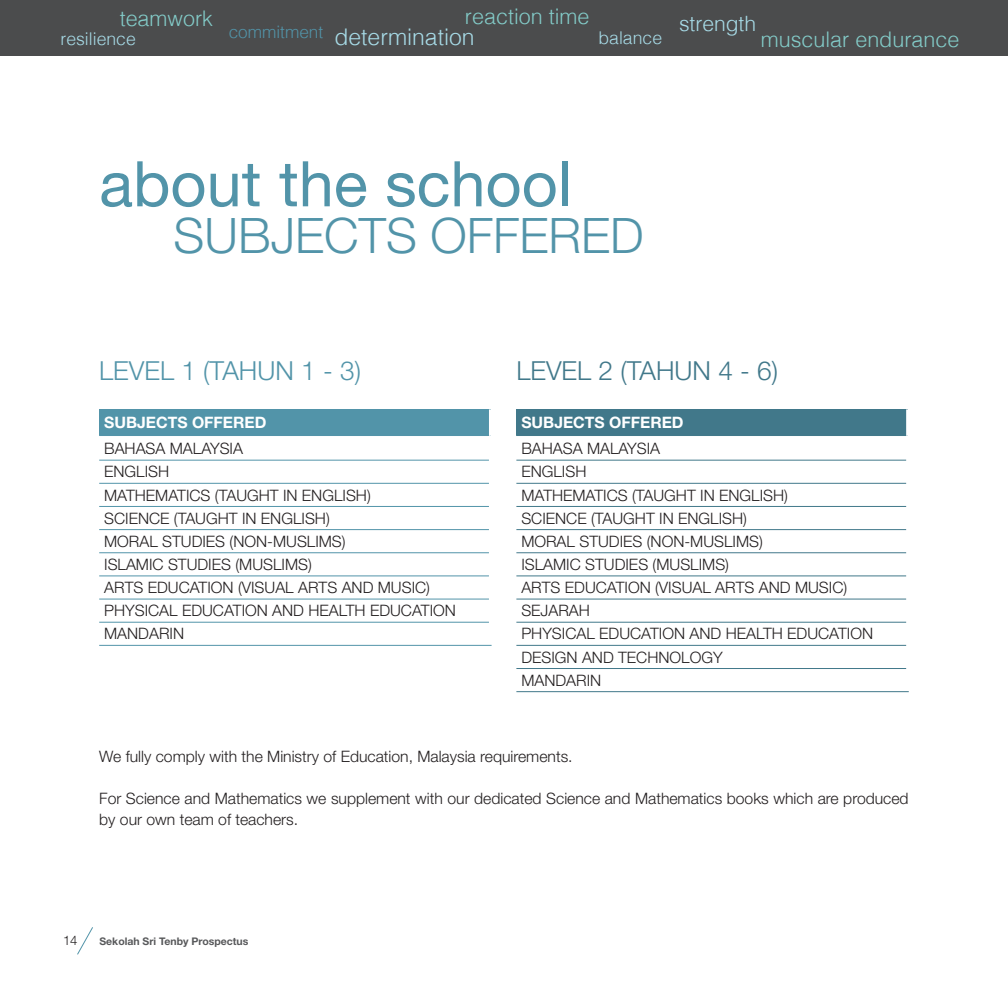
<style>
.page{position:relative;width:1008px;height:1008px;background:#fff}
.page>*{position:absolute;margin:0;border:0;box-sizing:border-box;transform-origin:0 0}
.t1{font:63px "Helvetica Neue LT Std";color:#5294a9}
.t2{font:300 49px "Helvetica Neue LT Std";color:#5294a9}
.t3{font:300 26.25px "Helvetica Neue LT Std";color:#5294a9}
.t4{font:300 26.25px "Helvetica Neue LT Std";color:#41788a}
.t5{font:300 22.93px "Helvetica";color:#a7dbe7}
.t6{font:300 21.53px "Helvetica";color:#83cbc8}
.t7{font:300 21.18px "Helvetica";letter-spacing:-.005em;color:#a7dbe7}
.t8{font:300 17.68px "Helvetica";color:#a7dbe7}
.t9{font:300 17.15px "Helvetica";color:#5294a9}
.t10{font:300 15.75px/21px "Helvetica Neue LT Std";color:#231f20}
.t11{font:700 15.75px "Helvetica Neue LT Std";color:#fff}
.t12{font:300 13.12px "Helvetica Neue LT Std";color:#231f20}
.t13{font:700 10.5px "Helvetica Neue LT Std";color:#57585a}
</style>
<div class="page">
<svg style="left:77px;top:927px;width:16px;height:28px"></svg>
<div style="left:99px;top:409px;width:391px;height:27px;background:#5294a9"></div>
<svg style="left:99px;top:459px;width:390px;height:186px"></svg>
<hr style="left:489px;top:409px;width:3px;height:27px;background:#fff">
<hr style="left:99px;top:460px;width:390px;height:1px;background:#5294a9">
<hr style="left:99px;top:483px;width:390px;height:1px;background:#5294a9">
<hr style="left:99px;top:506px;width:390px;height:1px;background:#5294a9">
<hr style="left:99px;top:529px;width:390px;height:1px;background:#5294a9">
<hr style="left:99px;top:552px;width:390px;height:1px;background:#5294a9">
<hr style="left:99px;top:575px;width:390px;height:1px;background:#5294a9">
<hr style="left:99px;top:599px;width:390px;height:1px;background:#5294a9">
<hr style="left:99px;top:622px;width:390px;height:1px;background:#5294a9">
<hr style="left:99px;top:645px;width:393px;height:1px;background:#5294a9">
<div style="left:516px;top:409px;width:391px;height:27px;background:#41788a"></div>
<svg style="left:516px;top:459px;width:390px;height:186px"></svg>
<hr style="left:906px;top:409px;width:3px;height:27px;background:#fff">
<hr style="left:516px;top:460px;width:390px;height:1px;background:#41788a">
<hr style="left:516px;top:483px;width:390px;height:1px;background:#41788a">
<hr style="left:516px;top:506px;width:390px;height:1px;background:#41788a">
<hr style="left:516px;top:529px;width:390px;height:1px;background:#41788a">
<hr style="left:516px;top:552px;width:390px;height:1px;background:#41788a">
<hr style="left:516px;top:575px;width:390px;height:1px;background:#41788a">
<hr style="left:516px;top:599px;width:390px;height:1px;background:#41788a">
<hr style="left:516px;top:622px;width:390px;height:1px;background:#41788a">
<hr style="left:516px;top:645px;width:390px;height:1px;background:#41788a">
<hr style="left:516px;top:668px;width:390px;height:1px;background:#41788a">
<hr style="left:516px;top:691px;width:393px;height:1px;background:#41788a">
<div style="left:0;top:0;width:1008px;height:56px;background:#4b4c4d"></div>
<p class="t6" style="left:465px;top:-2px;width:126px">reaction time</p>
<p class="t5" style="left:335px;top:18px;width:142px">determination</p>
<p class="t8" style="left:598px;top:22px;width:65px">balance</p>
<p class="t6" style="left:120px;top:0;width:95px">teamwork</p>
<p class="t7" style="left:679px;top:5px;width:79px">strength</p>
<p class="t9" style="left:229px;top:17px;width:96px">commitment</p>
<p class="t6" style="left:761px;top:21px;width:200px">muscular endurance</p>
<p class="t8" style="left:60px;top:23px;width:77px">resilience</p>
<p class="t1" style="left:99px;top:146px;width:474px">about the school</p>
<p class="t2" style="left:174px;top:206px;width:472px">SUBJECTS OFFERED</p>
<p class="t3" style="left:99px;top:354px;width:263px">LEVEL 1 (TAHUN 1 - 3)</p>
<p class="t4" style="left:516px;top:354px;width:263px">LEVEL 2 (TAHUN 4 - 6)</p>
<p class="t11" style="left:104px;top:413px;width:164px">SUBJECTS OFFERED</p>
<p class="t10" style="left:104px;top:438px;width:140px">BAHASA MALAYSIA</p>
<p class="t10" style="left:104px;top:461px;width:67px">ENGLISH</p>
<p class="t10" style="left:104px;top:484px;width:268px">MATHEMATICS (TAUGHT IN ENGLISH)</p>
<p class="t10" style="left:104px;top:507px;width:227px">SCIENCE (TAUGHT IN ENGLISH)</p>
<p class="t10" style="left:104px;top:530px;width:243px">MORAL STUDIES (NON-MUSLIMS)</p>
<p class="t10" style="left:104px;top:554px;width:209px">ISLAMIC STUDIES (MUSLIMS)</p>
<p class="t10" style="left:104px;top:577px;width:327px">ARTS EDUCATION (VISUAL ARTS AND MUSIC)</p>
<p class="t10" style="left:104px;top:600px;width:353px">PHYSICAL EDUCATION AND HEALTH EDUCATION</p>
<p class="t10" style="left:104px;top:623px;width:81px">MANDARIN</p>
<p class="t11" style="left:521px;top:413px;width:164px">SUBJECTS OFFERED</p>
<p class="t10" style="left:521px;top:438px;width:140px">BAHASA MALAYSIA</p>
<p class="t10" style="left:521px;top:461px;width:67px">ENGLISH</p>
<p class="t10" style="left:521px;top:484px;width:268px">MATHEMATICS (TAUGHT IN ENGLISH)</p>
<p class="t10" style="left:521px;top:507px;width:227px">SCIENCE (TAUGHT IN ENGLISH)</p>
<p class="t10" style="left:521px;top:530px;width:243px">MORAL STUDIES (NON-MUSLIMS)</p>
<p class="t10" style="left:521px;top:554px;width:209px">ISLAMIC STUDIES (MUSLIMS)</p>
<p class="t10" style="left:521px;top:577px;width:327px">ARTS EDUCATION (VISUAL ARTS AND MUSIC)</p>
<p class="t10" style="left:521px;top:600px;width:70px">SEJARAH</p>
<p class="t10" style="left:521px;top:623px;width:353px">PHYSICAL EDUCATION AND HEALTH EDUCATION</p>
<p class="t10" style="left:521px;top:646px;width:203px">DESIGN AND TECHNOLOGY</p>
<p class="t10" style="left:521px;top:669px;width:81px">MANDARIN</p>
<p class="t10" style="left:99px;top:745px;width:475px">We fully comply with the Ministry of Education, Malaysia requirements.</p>
<p class="t10" style="left:99px;top:787px;width:811px">For Science and Mathematics we supplement with our dedicated Science and Mathematics books which are produced by our own team of teachers.</p>
<p class="t12" style="left:63px;top:933px;width:16px">14</p>
<p class="t13" style="left:99px;top:935px;width:150px">Sekolah Sri Tenby Prospectus</p>
</div>
